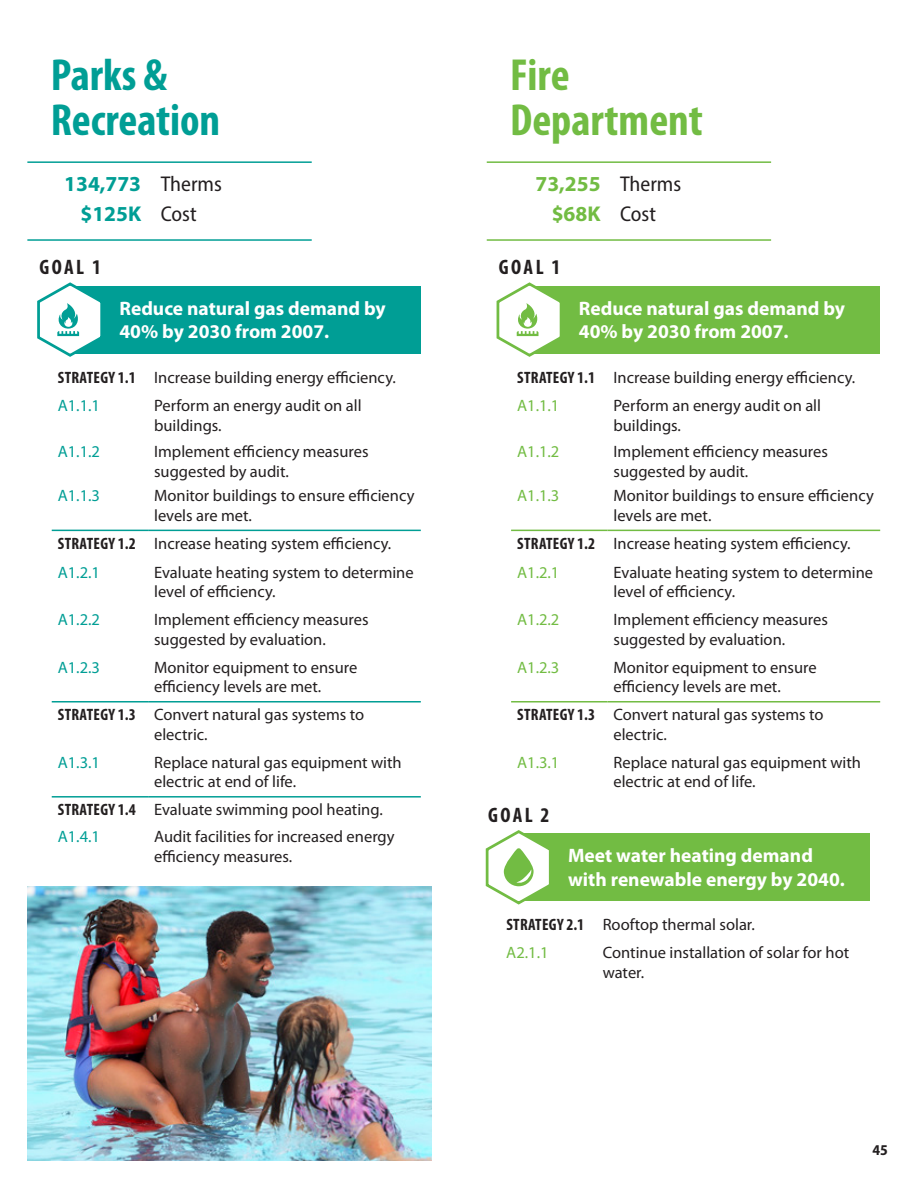
<style>
.page{position:relative;width:918px;height:1188px;background:#fff}
.page>*{position:absolute;margin:0;border:0;box-sizing:border-box;transform-origin:0 0}
.t1{font:700 condensed 45.15px/45.2px "Myriad Pro";color:#009e95}
.t2{font:700 condensed 45.15px/45.2px "Myriad Pro";color:#72bc43}
.t3{font:700 21.45px "Myriad Pro";color:#009e95}
.t4{font:700 21.45px "Myriad Pro";color:#72bc43}
.t5{font:700 condensed 21px "Myriad Pro";letter-spacing:.12em;color:#231f20}
.t6{font:700 19.5px/23.4px "Myriad Pro";color:#fff}
.t7{font:16.5px/19.8px "Myriad Pro";color:#231f20}
.t8{font:700 condensed 16.5px "Myriad Pro";letter-spacing:.02em;color:#231f20}
.t9{font:16.5px "Myriad Pro";color:#009e95}
.t10{font:16.5px "Myriad Pro";color:#72bc43}
.t11{font:700 semi-condensed 15px "Myriad Pro";color:#231f20}
.s1{font-weight:400;font-stretch:semi-condensed;color:#231f20}
</style>
<div class="page">
<hr style="left:27px;top:239px;width:285px;height:2px;background:#009e95">
<hr style="left:27px;top:161px;width:285px;height:2px;background:#009e95">
<div style="left:70px;top:286px;width:351px;height:67px;background:#009e95"></div>
<hr style="left:52px;top:530px;width:96px;height:1px;background:#009e95">
<hr style="left:148px;top:530px;width:273px;height:1px;background:#009e95">
<hr style="left:52px;top:701px;width:96px;height:2px;background:#009e95">
<hr style="left:148px;top:701px;width:273px;height:2px;background:#009e95">
<hr style="left:52px;top:796px;width:96px;height:2px;background:#009e95">
<hr style="left:148px;top:796px;width:273px;height:2px;background:#009e95">
<svg style="left:37px;top:282px;width:68px;height:75px"></svg>
<hr style="left:487px;top:239px;width:284px;height:2px;background:#72bc43">
<hr style="left:487px;top:161px;width:284px;height:2px;background:#72bc43">
<div style="left:530px;top:286px;width:350px;height:67px;background:#72bc43"></div>
<hr style="left:511px;top:530px;width:96px;height:1px;background:#72bc43">
<hr style="left:608px;top:530px;width:272px;height:1px;background:#72bc43">
<hr style="left:511px;top:701px;width:96px;height:2px;background:#72bc43">
<hr style="left:608px;top:701px;width:272px;height:2px;background:#72bc43">
<svg style="left:496px;top:282px;width:69px;height:75px"></svg>
<div style="left:519px;top:834px;width:350px;height:67px;background:#72bc43"></div>
<svg style="left:485px;top:830px;width:69px;height:75px"></svg>
<img style="left:27px;top:886px;width:405px;height:275px">
<p class="t1" style="left:51px;top:51px;width:171px">Parks &amp;<br>Recreation</p>
<p class="t3" style="left:64px;top:170px;width:159px">134,773 <span class="s1">Therms</span></p>
<p class="t3" style="left:80px;top:200px;width:118px">$125K <span class="s1">Cost</span></p>
<p class="t5" style="left:39px;top:254px;width:63px">GOAL 1</p>
<p class="t6" style="left:120px;top:296px;width:268px">Reduce natural gas demand by<br>40% by 2030 from 2007.</p>
<p class="t8" style="left:58px;top:367px;width:79px">STRATEGY 1.1</p>
<p class="t7" style="left:154px;top:367px;width:243px">Increase building energy efficiency.</p>
<p class="t9" style="left:58px;top:395px;width:44px">A1.1.1</p>
<p class="t7" style="left:154px;top:395px;width:209px">Perform an energy audit on all buildings.</p>
<p class="t9" style="left:58px;top:441px;width:44px">A1.1.2</p>
<p class="t7" style="left:154px;top:441px;width:216px">Implement efficiency measures suggested by audit.</p>
<p class="t9" style="left:58px;top:486px;width:44px">A1.1.3</p>
<p class="t7" style="left:154px;top:486px;width:262px">Monitor buildings to ensure efficiency levels are met.</p>
<p class="t8" style="left:58px;top:533px;width:79px">STRATEGY 1.2</p>
<p class="t7" style="left:154px;top:533px;width:239px">Increase heating system efficiency.</p>
<p class="t9" style="left:58px;top:562px;width:44px">A1.2.1</p>
<p class="t7" style="left:154px;top:562px;width:261px">Evaluate heating system to determine level of efficiency.</p>
<p class="t9" style="left:58px;top:609px;width:44px">A1.2.2</p>
<p class="t7" style="left:154px;top:609px;width:216px">Implement efficiency measures suggested by evaluation.</p>
<p class="t9" style="left:58px;top:657px;width:44px">A1.2.3</p>
<p class="t7" style="left:154px;top:657px;width:205px">Monitor equipment to ensure efficiency levels are met.</p>
<p class="t8" style="left:58px;top:704px;width:79px">STRATEGY 1.3</p>
<p class="t7" style="left:154px;top:704px;width:212px">Convert natural gas systems to electric.</p>
<p class="t9" style="left:58px;top:752px;width:44px">A1.3.1</p>
<p class="t7" style="left:154px;top:752px;width:249px">Replace natural gas equipment with electric at end of life.</p>
<p class="t8" style="left:58px;top:799px;width:79px">STRATEGY 1.4</p>
<p class="t7" style="left:154px;top:799px;width:230px">Evaluate swimming pool heating.</p>
<p class="t9" style="left:58px;top:827px;width:44px">A1.4.1</p>
<p class="t7" style="left:154px;top:827px;width:242px">Audit facilities for increased energy efficiency measures.</p>
<p class="t2" style="left:510px;top:51px;width:194px">Fire<br>Department</p>
<p class="t4" style="left:536px;top:170px;width:147px">73,255 <span class="s1">Therms</span></p>
<p class="t4" style="left:552px;top:200px;width:106px">$68K <span class="s1">Cost</span></p>
<p class="t5" style="left:499px;top:254px;width:63px">GOAL 1</p>
<p class="t6" style="left:579px;top:296px;width:268px">Reduce natural gas demand by<br>40% by 2030 from 2007.</p>
<p class="t8" style="left:517px;top:367px;width:79px">STRATEGY 1.1</p>
<p class="t7" style="left:614px;top:367px;width:243px">Increase building energy efficiency.</p>
<p class="t10" style="left:517px;top:395px;width:44px">A1.1.1</p>
<p class="t7" style="left:614px;top:395px;width:209px">Perform an energy audit on all buildings.</p>
<p class="t10" style="left:517px;top:441px;width:44px">A1.1.2</p>
<p class="t7" style="left:614px;top:441px;width:216px">Implement efficiency measures suggested by audit.</p>
<p class="t10" style="left:517px;top:486px;width:44px">A1.1.3</p>
<p class="t7" style="left:614px;top:486px;width:262px">Monitor buildings to ensure efficiency levels are met.</p>
<p class="t8" style="left:517px;top:533px;width:79px">STRATEGY 1.2</p>
<p class="t7" style="left:614px;top:533px;width:239px">Increase heating system efficiency.</p>
<p class="t10" style="left:517px;top:562px;width:44px">A1.2.1</p>
<p class="t7" style="left:614px;top:562px;width:261px">Evaluate heating system to determine level of efficiency.</p>
<p class="t10" style="left:517px;top:609px;width:44px">A1.2.2</p>
<p class="t7" style="left:614px;top:609px;width:216px">Implement efficiency measures suggested by evaluation.</p>
<p class="t10" style="left:517px;top:657px;width:44px">A1.2.3</p>
<p class="t7" style="left:614px;top:657px;width:205px">Monitor equipment to ensure efficiency levels are met.</p>
<p class="t8" style="left:517px;top:704px;width:79px">STRATEGY 1.3</p>
<p class="t7" style="left:614px;top:704px;width:212px">Convert natural gas systems to electric.</p>
<p class="t10" style="left:517px;top:752px;width:44px">A1.3.1</p>
<p class="t7" style="left:614px;top:752px;width:249px">Replace natural gas equipment with electric at end of life.</p>
<p class="t5" style="left:488px;top:802px;width:63px">GOAL 2</p>
<p class="t6" style="left:568px;top:843px;width:278px">Meet water heating demand with renewable energy by 2040.</p>
<p class="t8" style="left:506px;top:915px;width:79px">STRATEGY 2.1</p>
<p class="t7" style="left:603px;top:915px;width:154px">Rooftop thermal solar.</p>
<p class="t10" style="left:506px;top:943px;width:44px">A2.1.1</p>
<p class="t7" style="left:603px;top:943px;width:248px">Continue installation of solar for hot water.</p>
<p class="t11" style="left:873px;top:1140px;width:17px">45</p>
</div>
